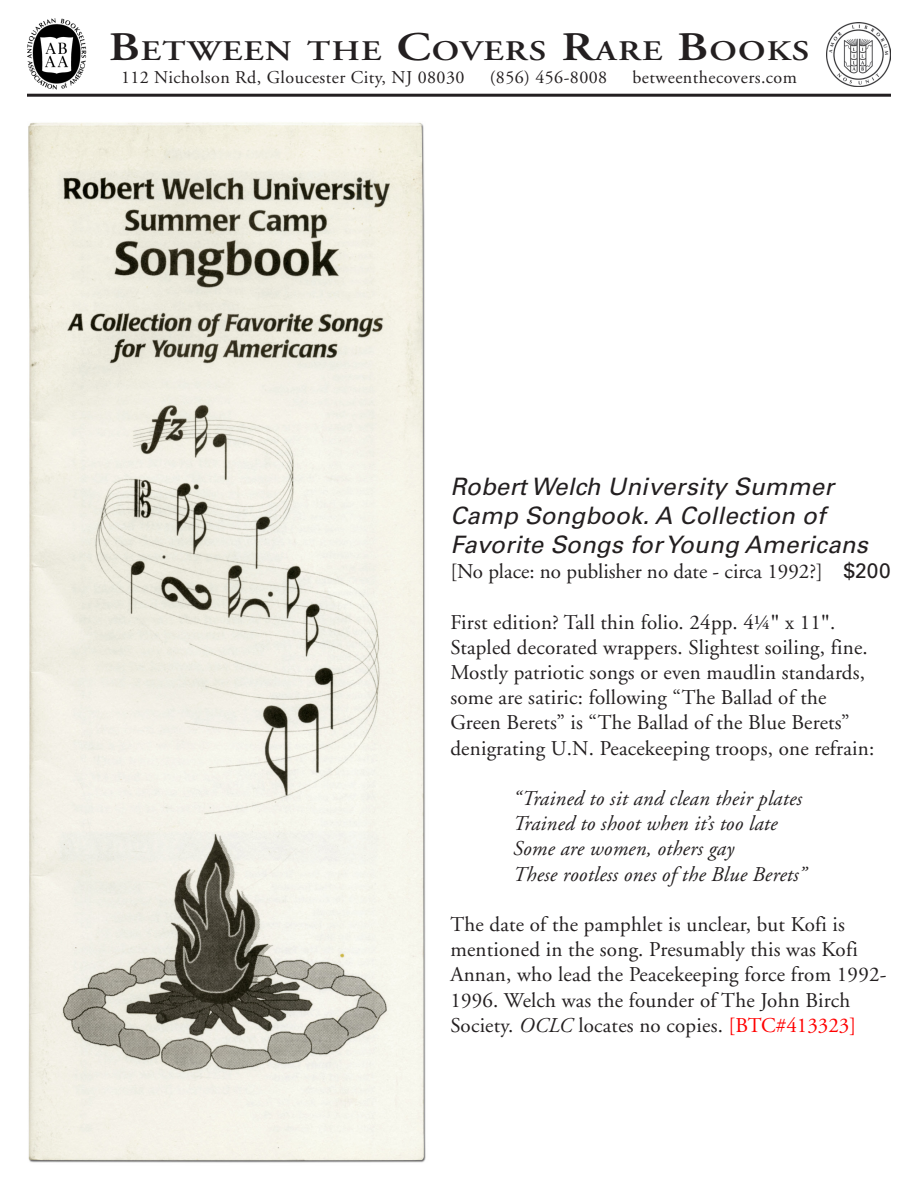
<style>
.page{position:relative;width:918px;height:1188px;background:#fff}
.page>*{position:absolute;margin:0;border:0;box-sizing:border-box;transform-origin:0 0}
.t1{font:600 28.35px "Adobe Garamond";letter-spacing:.035em;color:#231f20;scale:1.22 1}
.t2{font:italic 24px/28.8px "Univers";letter-spacing:.01em;color:#231f20}
.t3{font:21px/25.2px "Adobe Garamond";letter-spacing:.01em;color:#231f20}
.t4{font:italic 21px "Adobe Garamond";letter-spacing:.01em;color:#231f20}
.t5{font:18px "Adobe Garamond";letter-spacing:.025em;color:#231f20}
.s1{font-size:40.5px}
.s2{font-family:"Univers"}
.s3{font-family:"Times New Roman"}
.s4{font-style:italic}
.s5{color:#f00}
</style>
<div class="page">
<img style="left:826px;top:22px;width:65px;height:65px">
<img style="left:27px;top:19px;width:60px;height:71px">
<hr style="left:27px;top:94px;width:864px;height:3px;background:#231f20">
<img style="left:28px;top:122px;width:398px;height:1041px">
<p class="t1" style="left:109px;top:35px;width:576px"><span class="s1">B</span>ETWEEN THE <span class="s1">C</span>OVERS <span class="s1">R</span>ARE <span class="s1">B</span>OOKS</p>
<p class="t5" style="left:121px;top:67px;width:345px">112 Nicholson Rd, Gloucester City, NJ 08030</p>
<p class="t5" style="left:490px;top:67px;width:119px">(856) 456-8008</p>
<p class="t5" style="left:633px;top:67px;width:166px">betweenthecovers.com</p>
<p class="t2" style="left:450px;top:473px;width:419px">Robert Welch University Summer<br>Camp Songbook. A Collection of<br>Favorite Songs for Young Americans</p>
<p class="t3" style="left:450px;top:559px;width:442px">[No place: no publisher no date - circa 1992?] <span class="s2">$200</span></p>
<p class="t3" style="left:450px;top:610px;width:425px">First edition? Tall thin folio. 24pp. 4¼<span class="s3">"</span> x 11<span class="s3">"</span>.<br>Stapled decorated wrappers. Slightest soiling, fine.<br>Mostly patriotic songs or even maudlin standards, some are satiric: following “The Ballad of the Green Berets” is “The Ballad of the Blue Berets” denigrating U.N. Peacekeeping troops, one refrain:</p>
<p class="t4" style="left:513px;top:787px;width:291px">“Trained to sit and clean their plates</p>
<p class="t4" style="left:513px;top:812px;width:266px">Trained to shoot when it’s too late</p>
<p class="t4" style="left:513px;top:837px;width:223px">Some are women, others gay</p>
<p class="t4" style="left:513px;top:863px;width:294px">These rootless ones of the Blue Berets”</p>
<p class="t3" style="left:450px;top:912px;width:438px">The date of the pamphlet is unclear, but Kofi is mentioned in the song. Presumably this was Kofi Annan, who lead the Peacekeeping force from 1992- 1996. Welch was the founder of The John Birch Society. <span class="s4">OCLC</span> locates no copies. <span class="s5">[BTC#413323]</span></p>
</div>
